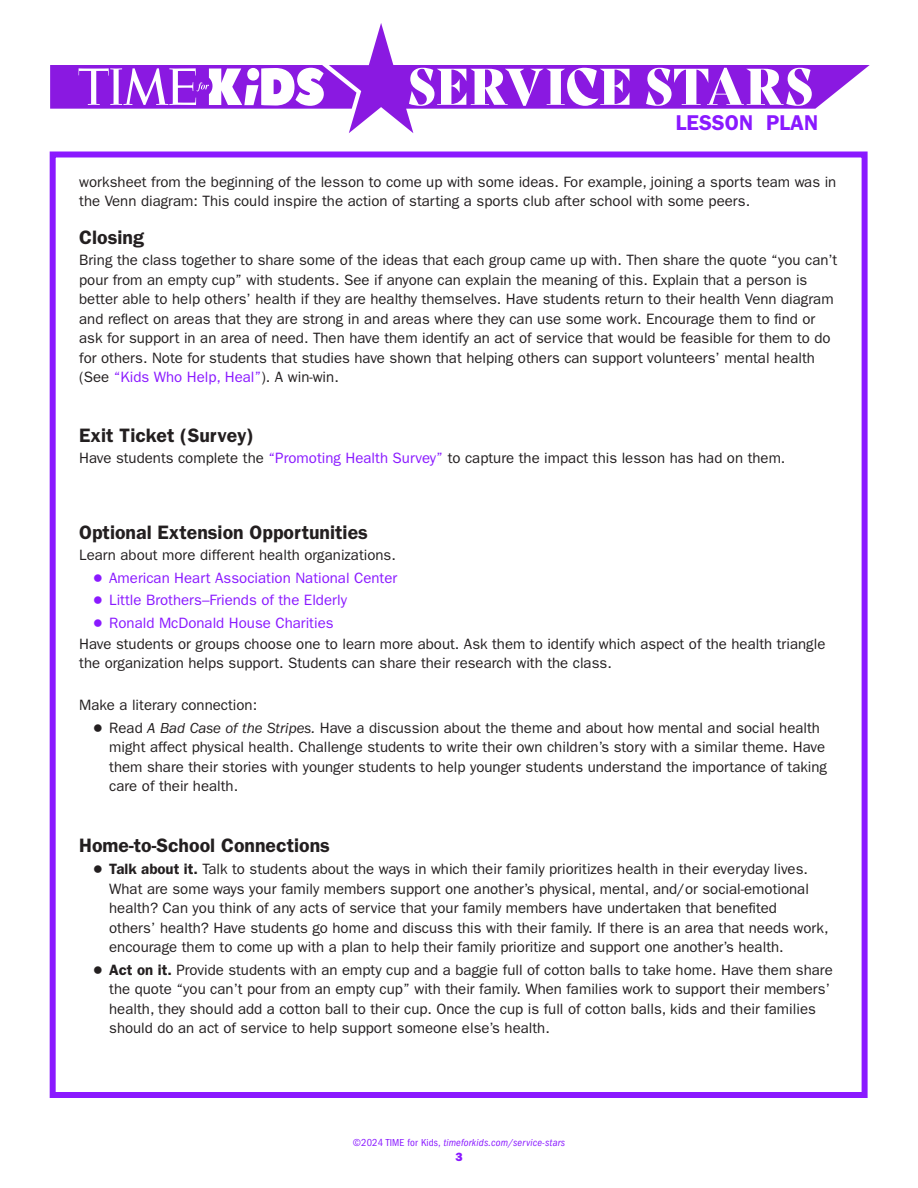
<style>
.page{position:relative;width:918px;height:1188px;background:#fff}
.page>*{position:absolute;margin:0;border:0;box-sizing:border-box;transform-origin:0 0}
.t1{font:600 21.45px "ITC Franklin Gothic Std";color:#8a19ff}
.topic{font:600 19.5px "ITC Franklin Gothic Std";color:#231f20}
.body{font:15px/19.5px "ITC Franklin Gothic Std";color:#231f20}
.t2{font:15px "ITC Franklin Gothic Std";color:#8a19ff}
.folio{font:12px "ITC Franklin Gothic Std Hvy";color:#8a19ff}
.copyright{font:italic condensed 10.5px "ITC Franklin Gothic Std";letter-spacing:.02em;color:#8a19ff}
.s1{color:#8a19ff}
.s2{font-family:"Newspaper Pi BT"}
.s3{font-style:italic}
.s4{font-weight:600}
.s5{font-style:normal}
</style>
<div class="page">
<svg style="left:349px;top:23px;width:521px;height:110px"></svg>
<svg style="left:409px;top:68px;width:403px;height:38px"></svg>
<svg style="left:50px;top:65px;width:306px;height:44px"></svg>
<div style="left:50px;top:152px;width:818px;height:946px;background:#fff;border:6px solid #8a19ff"></div>
<h1 class="t1" style="left:676px;top:110px;width:144px">LESSON PLAN</h1>
<p class="body" style="left:79px;top:172px;width:759px">worksheet from the beginning of the lesson to come up with some ideas. For example, joining a sports team was in the Venn diagram: This could inspire the action of starting a sports club after school with some peers.</p>
<p class="topic" style="left:79px;top:226px;width:66px">Closing</p>
<p class="body" style="left:79px;top:251px;width:760px">Bring the class together to share some of the ideas that each group came up with. Then share the quote “you can’t pour from an empty cup” with students. See if anyone can explain the meaning of this. Explain that a person is better able to help others’ health if they are healthy themselves. Have students return to their health Venn diagram and reflect on areas that they are strong in and areas where they can use some work. Encourage them to find or ask for support in an area of need. Then have them identify an act of service that would be feasible for them to do for others. Note for students that studies have shown that helping others can support volunteers’ mental health (See <span class="s1">“Kids Who Help, Heal”</span>). A win-win.</p>
<p class="topic" style="left:79px;top:423px;width:176px">Exit Ticket (Survey)</p>
<p class="body" style="left:79px;top:448px;width:708px">Have students complete the <span class="s1">“Promoting Health Survey”</span> to capture the impact this lesson has had on them.</p>
<p class="topic" style="left:79px;top:521px;width:290px">Optional Extension Opportunities</p>
<p class="body" style="left:79px;top:545px;width:318px">Learn about more different health organizations.</p>
<p class="t2" style="left:93px;top:569px;width:306px"><span class="s2">B</span> American Heart Association National Center</p>
<p class="t2" style="left:93px;top:591px;width:256px"><span class="s2">B</span> Little Brothers–Friends of the Elderly</p>
<p class="t2" style="left:93px;top:614px;width:242px"><span class="s2">B</span> Ronald McDonald House Charities</p>
<p class="body" style="left:79px;top:634px;width:748px">Have students or groups choose one to learn more about. Ask them to identify which aspect of the health triangle the organization helps support. Students can share their research with the class.</p>
<p class="body" style="left:79px;top:695px;width:180px">Make a literary connection:</p>
<p class="body" style="left:109px;top:718px;width:719px;text-indent:-17px"><span class="s2">B</span> Read <span class="s3">A Bad Case of the Stripes.</span> Have a discussion about the theme and about how mental and social health might affect physical health. Challenge students to write their own children’s story with a similar theme. Have them share their stories with younger students to help younger students understand the importance of taking care of their health.</p>
<p class="topic" style="left:79px;top:834px;width:252px">Home-to-School Connections</p>
<p class="body" style="left:109px;top:860px;width:721px;text-indent:-17px"><span class="s2">B</span> <span class="s4">Talk about it.</span> Talk to students about the ways in which their family prioritizes health in their everyday lives.<br>What are some ways your family members support one another’s physical, mental, and/or social-emotional health? Can you think of any acts of service that your family members have undertaken that benefited<br>others’ health? Have students go home and discuss this with their family. If there is an area that needs work, encourage them to come up with a plan to help their family prioritize and support one another’s health.</p>
<p class="body" style="left:109px;top:960px;width:725px;text-indent:-17px"><span class="s2">B</span> <span class="s4">Act on it.</span> Provide students with an empty cup and a baggie full of cotton balls to take home. Have them share the quote “you can’t pour from an empty cup” with their family. When families work to support their members’ health, they should add a cotton ball to their cup. Once the cup is full of cotton balls, kids and their families should do an act of service to help support someone else’s health.</p>
<p class="copyright" style="left:353px;top:1136px;width:214px"><span class="s5">©2024 TIME for Kids,</span> timeforkids.com/service-stars</p>
<p class="folio" style="left:455px;top:1150px;width:9px">3</p>
</div>
